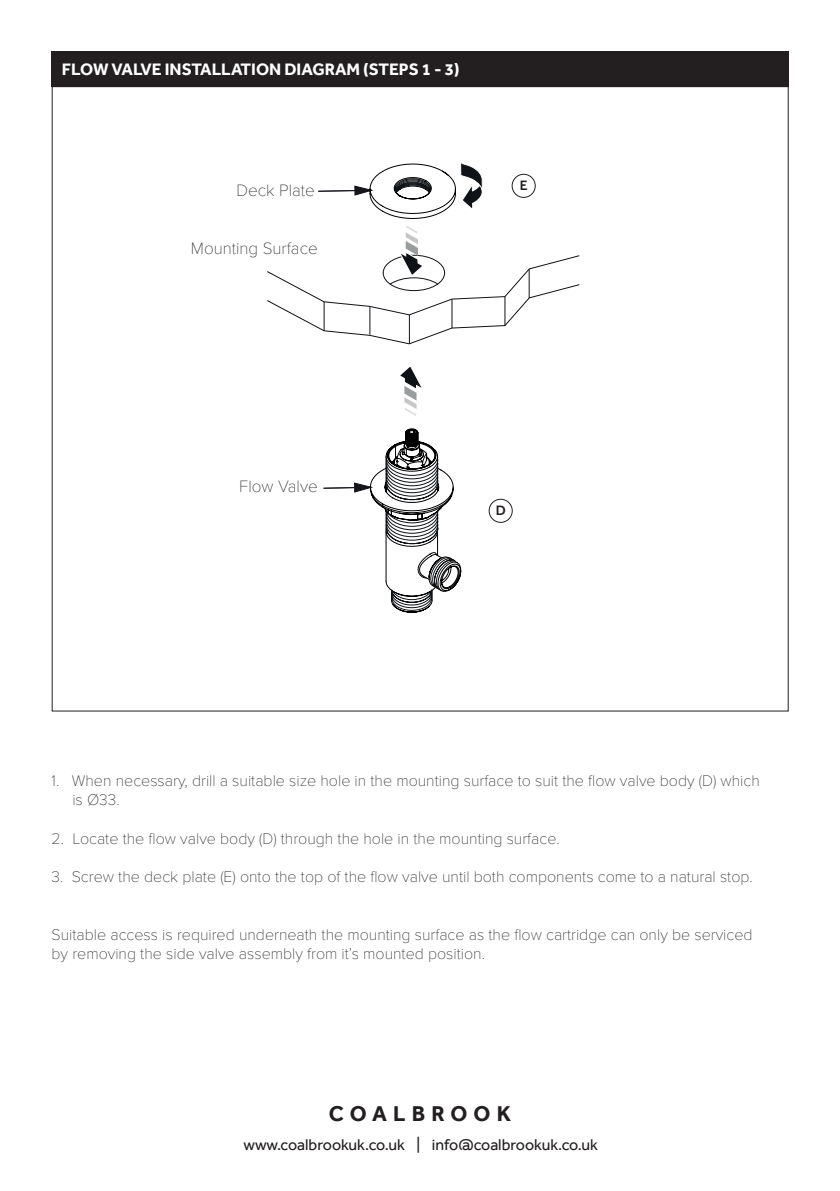
<style>
.page{position:relative;width:840px;height:1191px;background:#fff}
.page>*{position:absolute;margin:0;border:0;box-sizing:border-box;transform-origin:0 0}
.t1{font:700 22px "Effra";letter-spacing:.28em;color:#231f20}
.t2{font:700 17px "Effra";color:#fff}
.t3{font:100 17px "Proxima Nova T";color:#231f20}
.t4{font:100 16px/19.2px "Proxima Nova T";color:#231f20}
.t5{font:16px "Effra";color:#231f20}
.t6{font:500 14px "Effra";color:#231f20}
</style>
<div class="page">
<div style="left:51px;top:51px;width:737px;height:36px;background:#231f20"></div>
<svg style="left:400px;top:367px;width:22px;height:49px"></svg>
<svg style="left:323px;top:428px;width:138px;height:185px"></svg>
<div style="left:488px;top:499px;width:24px;height:23px;border:1px solid #231f20;border-radius:50%"></div>
<svg style="left:267px;top:87px;width:312px;height:257px"></svg>
<p class="t2" style="left:62px;top:62px;width:399px">FLOW VALVE INSTALLATION DIAGRAM (STEPS 1 - 3)</p>
<p class="t3" style="left:236px;top:183px;width:80px">Deck Plate</p>
<p class="t3" style="left:191px;top:241px;width:128px">Mounting Surface</p>
<p class="t6" style="left:519px;top:180px;width:9px">E</p>
<p class="t3" style="left:239px;top:479px;width:80px">Flow Valve</p>
<p class="t6" style="left:495px;top:505px;width:12px">D</p>
<p class="t4" style="left:72px;top:772px;width:688px;text-indent:-21px">1. When necessary, drill a suitable size hole in the mounting surface to suit the flow valve body (D) which is Ø33.</p>
<p class="t4" style="left:52px;top:830px;width:509px">2. Locate the flow valve body (D) through the hole in the mounting surface.</p>
<p class="t4" style="left:52px;top:868px;width:702px">3. Screw the deck plate (E) onto the top of the flow valve until both components come to a natural stop.</p>
<p class="t4" style="left:52px;top:926px;width:702px">Suitable access is required underneath the mounting surface as the flow cartridge can only be serviced by removing the side valve assembly from it’s mounted position.</p>
<h1 class="t1" style="left:329px;top:1104px;width:183px">COALBROOK</h1>
<p class="t5" style="left:243px;top:1136px;width:356px">www.coalbrookuk.co.uk | info@coalbrookuk.co.uk</p>
</div>
